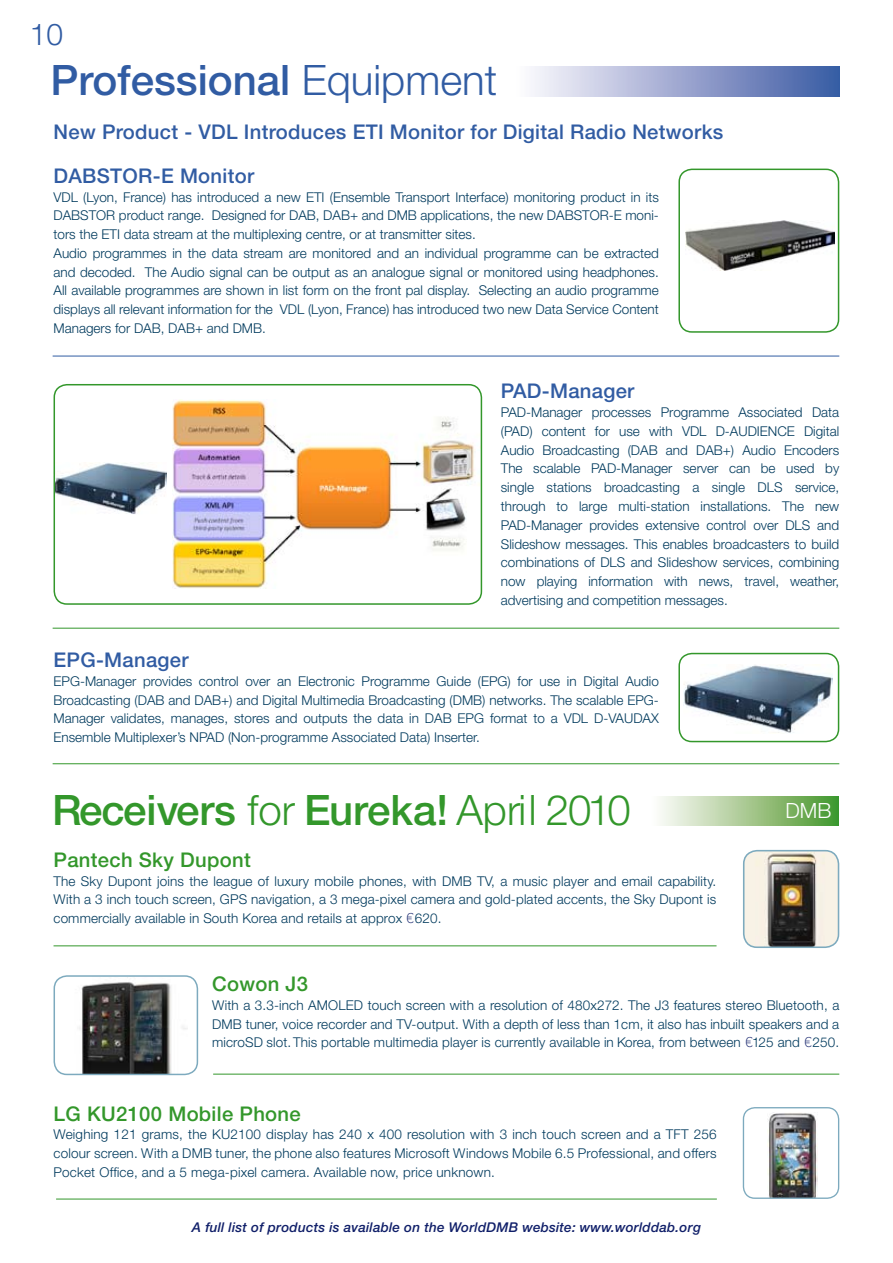
<style>
.page{position:relative;width:893px;height:1263px;background:#fff}
.page>*{position:absolute;margin:0;border:0;box-sizing:border-box;transform-origin:0 0}
.t1{font:500 42px "Helvetica Neue";color:#33972b}
.t2{font:500 42px "Helvetica Neue";color:#315ca3}
.t3{font:300 30px "Helvetica Neue";color:#315ca3}
.t4{font:300 21px "Helvetica Neue";color:#fff}
.t5{font:500 20.25px "Helvetica Neue";letter-spacing:.015em;color:#315ca3}
.t6{font:500 20.25px "Helvetica Neue";letter-spacing:.015em;color:#33972b}
.t7{font:300 13.5px/18.8px "Helvetica Neue";color:#003a5d;text-align:justify}
.t8{font:italic 500 13.5px "Helvetica Neue";letter-spacing:.015em;color:#101f69}
.s1{font-weight:300}
.s2{font-family:"Interstate";font-weight:200;font-size:14.25px;color:#101f69}
</style>
<div class="page">
<div style="left:514px;top:67px;width:326px;height:29px;background:linear-gradient(to right,#fffcff,#3b59a3)"></div>
<img style="left:57px;top:463px;width:110px;height:51px">
<img style="left:744px;top:851px;width:94px;height:96px;border-radius:13px">
<div style="left:743px;top:850px;width:96px;height:98px;border:2px solid #7daabe;border-radius:13px"></div>
<hr style="left:54px;top:945px;width:662px;height:1px;background:#33972b">
<hr style="left:56px;top:1199px;width:661px;height:1px;background:#33972b">
<img style="left:767px;top:1113px;width:51px;height:84px">
<div style="left:743px;top:1107px;width:96px;height:92px;border:1px solid #7daabe;border-radius:11px"></div>
<hr style="left:213px;top:1074px;width:626px;height:1px;background:#33972b">
<img style="left:79px;top:982px;width:108px;height:90px">
<div style="left:54px;top:975px;width:144px;height:100px;border:2px solid #7daabe;border-radius:13px"></div>
<div style="left:649px;top:796px;width:190px;height:30px;background:linear-gradient(to right,#fff,#48962b)"></div>
<img style="left:683px;top:665px;width:150px;height:68px">
<div style="left:678px;top:653px;width:161px;height:89px;border:2px solid #33972b;border-radius:13px"></div>
<hr style="left:53px;top:763px;width:786px;height:1px;background:#33972b">
<img style="left:173px;top:399px;width:306px;height:189px">
<div style="left:54px;top:384px;width:428px;height:221px;border:2px solid #33972b;border-radius:13px"></div>
<hr style="left:53px;top:628px;width:786px;height:1px;background:#33972b">
<img style="left:685px;top:220px;width:149px;height:51px">
<div style="left:678px;top:169px;width:161px;height:164px;border:2px solid #33972b;border-radius:13px"></div>
<hr style="left:53px;top:356px;width:786px;height:1px;background:#315ca3">
<h2 class="t3" style="left:30px;top:16px;width:35px">1 0</h2>
<h1 class="t2" style="left:51px;top:55px;width:448px">Professional <span class="s1">Equipment</span></h1>
<h3 class="t5" style="left:54px;top:119px;width:671px">New Product - VDL Introduces ETI Monitor for Digital Radio Networks</h3>
<h3 class="t5" style="left:54px;top:164px;width:202px">DABSTOR-E Monitor</h3>
<p class="t7" style="left:54px;top:187px;width:260px">VDL (Lyon, France) has introduced a new ETI</p>
<p class="t7" style="left:54px;top:187px;width:607px;text-align:left;text-indent:276px">(Ensemble Transport Interface) monitoring product in its DABSTOR product range. Designed for DAB, DAB+ and DMB applications, the new DABSTOR-E moni&shy;tors the ETI data stream at the multiplexing centre, or at transmitter sites.<br>Audio programmes in the data stream are monitored and an individual programme can be extracted and decoded. The Audio signal can be output as an analogue signal or monitored using headphones.<br>All available programmes are shown in list form on the front pal display. Selecting an audio programme displays all relevant information for the VDL (Lyon, France) has introduced two new Data Service Content Managers for DAB, DAB+ and DMB.</p>
<h3 class="t5" style="left:501px;top:379px;width:135px">PAD-Manager</h3>
<p class="t7" style="left:501px;top:403px;width:340px">PAD-Manager processes Programme Associated Data (PAD) content for use with VDL</p>
<p class="t7" style="left:716px;top:421px;width:24px">D-AUDIENCE</p>
<p class="t7" style="left:501px;top:421px;width:340px;text-indent:303px">Digital Audio Broadcasting (DAB and DAB+) Audio Encoders The scalable PAD-Manager server can be used by single stations broadcasting a single DLS service, through to large multi-station installations. The new PAD-Manager provides extensive control over DLS and Slideshow messages. This enables broadcasters to build combinations of DLS and Slideshow services, combining now playing information with news, travel, weather, advertising and competition messages.</p>
<h3 class="t5" style="left:54px;top:648px;width:137px">EPG-Manager</h3>
<p class="t7" style="left:54px;top:671px;width:607px">EPG-Manager provides control over an Electronic Programme Guide (EPG) for use in Digital Audio Broadcasting (DAB and DAB+) and Digital Multimedia Broadcasting (DMB) networks. The scalable EPG-Manager validates, manages, stores and outputs the data in DAB EPG format to a VDL D-VAUDA</p>
<p class="t7" style="left:651px;top:709px;width:9px">X</p>
<p class="t7" style="left:54px;top:728px;width:428px">Ensemble Multiplexer’s NPAD (Non-programme Associated Data) Inserter.</p>
<h1 class="t1" style="left:52px;top:785px;width:580px">Receivers <span class="s1">for</span> Eureka! <span class="s1">April 201 0</span></h1>
<h3 class="t4" style="left:785px;top:798px;width:47px">DMB</h3>
<h3 class="t6" style="left:54px;top:848px;width:199px">Pantech Sky Dupont</h3>
<p class="t7" style="left:54px;top:871px;width:664px">The Sky Dupont joins the league of luxury mobile phones, with DMB TV, a music player and email capability.<br>With a 3 inch touch screen, GPS navigation, a 3 mega-pixel camera and gold-plated accents, the Sky Dupont is commercially available in South Korea and retails at approx <span class="s2">¤</span>620.</p>
<h3 class="t6" style="left:212px;top:972px;width:97px">Cowon J3</h3>
<p class="t7" style="left:212px;top:995px;width:126px">With a 3.3-inch AMOLED</p>
<p class="t7" style="left:212px;top:995px;width:629px;text-indent:156px">touch screen with a resolution of 480x272. The J3 features stereo Bluetooth, a DMB tuner, voice recorder and TV-output. With a depth of less than 1 cm, it also has inbuilt speakers and a microSD slot. This portable multimedia player is currently available in Korea, from between <span class="s2">¤</span>125 and <span class="s2">¤</span>250.</p>
<h3 class="t6" style="left:54px;top:1101px;width:249px">LG KU2100 Mobile Phone</h3>
<p class="t7" style="left:54px;top:1125px;width:68px">Weighing 121</p>
<p class="t7" style="left:142px;top:1125px;width:88px">grams, the KU21</p>
<p class="t7" style="left:54px;top:1125px;width:665px;text-indent:192px">00 display has 240 x 400 resolution with 3 inch touch screen and a TFT 256 colour screen. With a DMB tuner, the phone also features Microsoft Windows Mobile 6.5 Professional, and offers Pocket Office, and a 5 mega-pixel camera. Available now, price unknown.</p>
<p class="t8" style="left:192px;top:1219px;width:510px">A full list of products is available on the WorldDMB website: www.worlddab.org</p>
</div>
